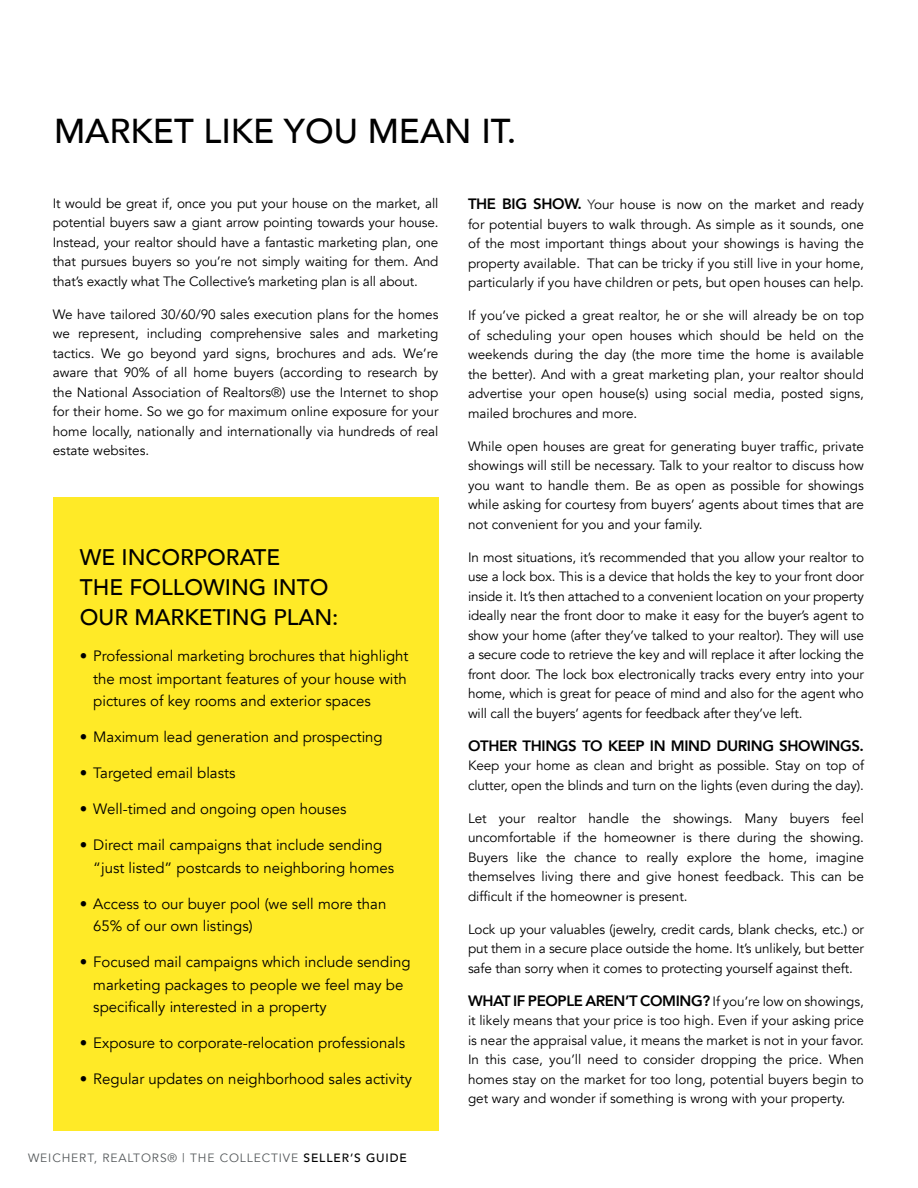
<style>
.page{position:relative;width:918px;height:1188px;background:#fff}
.page>*{position:absolute;margin:0;border:0;box-sizing:border-box;transform-origin:0 0}
.t1{font:500 34.5px "Avenir";color:#000}
.t2{font:500 22.5px/30px "Avenir";color:#000}
.t3{font:15px/22.5px "Avenir";color:#000}
.t4{font:800 15px "Avenir";letter-spacing:-.025em;color:#000}
.t5{font:13.5px/19.5px "Avenir";color:#000;text-align:justify}
.t6{font:12px "Avenir";letter-spacing:.075em;color:#54585a}
.s1{font-weight:500;color:#000}
.s2{font-weight:800;font-size:15px}
.s3{color:#333}
.s4{font-weight:400;font-size:13.5px}
</style>
<div class="page">
<div style="left:53px;top:497px;width:385px;height:634px;background:#ffea27"></div>
<h1 class="t1" style="left:54px;top:101px;width:464px">MARKET LIKE YOU MEAN IT.</h1>
<p class="t5" style="left:53px;top:194px;width:387px">It would be great if, once you put your house on the market, all potential buyers saw a giant arrow pointing towards your house.<br>Instead, your realtor should have a fantastic marketing plan, one that pursues buyers so you’re not simply waiting for them. And that’s exactly what The Collective’s marketing plan is all about.</p>
<p class="t5" style="left:53px;top:305px;width:387px">We have tailored 30/60/90 sales execution plans for the homes we represent, including comprehensive sales and marketing tactics. We go beyond yard signs, brochures and ads. We’re aware that 90% of all home buyers (according to research by the National Association of Realtors®) use the Internet to shop for their home. So we go for maximum online exposure for your home locally, nationally and internationally via hundreds of real estate websites.</p>
<h2 class="t2" style="left:80px;top:541px;width:260px">WE INCORPORATE<br>THE FOLLOWING INTO<br>OUR MARKETING PLAN:</h2>
<p class="t3" style="left:93px;top:645px;width:317px;text-align:justify;text-indent:-14px">• Professional marketing brochures that highlight the most important features of your house with pictures of key rooms and exterior spaces</p>
<p class="t3" style="left:80px;top:726px;width:304px">• Maximum lead generation and prospecting</p>
<p class="t3" style="left:80px;top:762px;width:157px">• Targeted email blasts</p>
<p class="t3" style="left:80px;top:798px;width:268px">• Well-timed and ongoing open houses</p>
<p class="t3" style="left:93px;top:834px;width:303px;text-indent:-14px">• Direct mail campaigns that include sending “just listed” postcards to neighboring homes</p>
<p class="t3" style="left:93px;top:893px;width:295px;text-indent:-14px">• Access to our buyer pool (we sell more than<br>65% of our own listings)</p>
<p class="t3" style="left:93px;top:951px;width:319px;text-indent:-14px">• Focused mail campaigns which include sending marketing packages to people we feel may be specifically interested in a property</p>
<p class="t3" style="left:80px;top:1032px;width:327px">• Exposure to corporate-relocation professionals</p>
<p class="t3" style="left:80px;top:1068px;width:334px">• Regular updates on neighborhood sales activity</p>
<p class="t6" style="left:28px;top:1151px;width:380px">WEICHERT, REALTORS® | THE COLLECTIVE <span class="s1">SELLER’S GUIDE</span></p>
<p class="t5" style="left:468px;top:195px;width:398px"><span class="s2">THE BIG SHOW.</span> <span class="s3">Y</span>our house is now on the market and ready for potential buyers to walk through. As simple as it sounds, one of the most important things about your showings is having the property available. That can be tricky if you still live in your home, particularly if you have children or pets, but open houses can help.</p>
<p class="t5" style="left:468px;top:306px;width:398px">If you’ve picked a great realtor, he or she will already be on top of scheduling your open houses which should be held on the weekends during the day (the more time the home is available the better). And with a great marketing plan, your realtor should advertise your open house(s) using social media, posted signs, mailed brochures and more.</p>
<p class="t5" style="left:468px;top:437px;width:398px">While open houses are great for generating buyer traffic, private showings will still be necessary. Talk to your realtor to discuss how you want to handle them. Be as open as possible for showings while asking for courtesy from buyers’ agents about times that are not convenient for you and your family.</p>
<p class="t5" style="left:468px;top:548px;width:398px">In most situations, it’s recommended that you allow your realtor to use a lock box. This is a device that holds the key to your front door inside it. It’s then attached to a convenient location on your property ideally near the front door to make it easy for the buyer’s agent to show your home (after they’ve talked to your realtor). They will use a secure code to retrieve the key and will replace it after locking the front door. The lock box electronically tracks every entry into your home, which is great for peace of mind and also for the agent who will call the buyers’ agents for feedback after they’ve left.</p>
<p class="t4" style="left:468px;top:734px;width:398px">OTHER THINGS TO KEEP IN MIND DURING SHOWINGS.</p>
<p class="t5" style="left:468px;top:756px;width:398px">Keep your home as clean and bright as possible. Stay on top of clutter, open the blinds and turn on the lights (even during the day).</p>
<p class="t5" style="left:468px;top:809px;width:398px">Let your realtor handle the showings. Many buyers feel uncomfortable if the homeowner is there during the showing.<br>Buyers like the chance to really explore the home, imagine themselves living there and give honest feedback. This can be difficult if the homeowner is present.</p>
<p class="t5" style="left:468px;top:920px;width:398px">Lock up your valuables (jewelry, credit cards, blank checks, etc.) or put them in a secure place outside the home. It’s unlikely, but better safe than sorry when it comes to protecting yourself against theft.</p>
<p class="t4" style="left:468px;top:989px;width:397px">WHAT IF PEOPLE AREN’T COMING? <span class="s4">If you’re low on showings,</span></p>
<p class="t5" style="left:468px;top:1011px;width:398px">it likely means that your price is too high. Even if your asking price is near the appraisal value, it means the market is not in your favor.<br>In this case, you’ll need to consider dropping the price. When homes stay on the market for too long, potential buyers begin to get wary and wonder if something is wrong with your property.</p>
</div>
